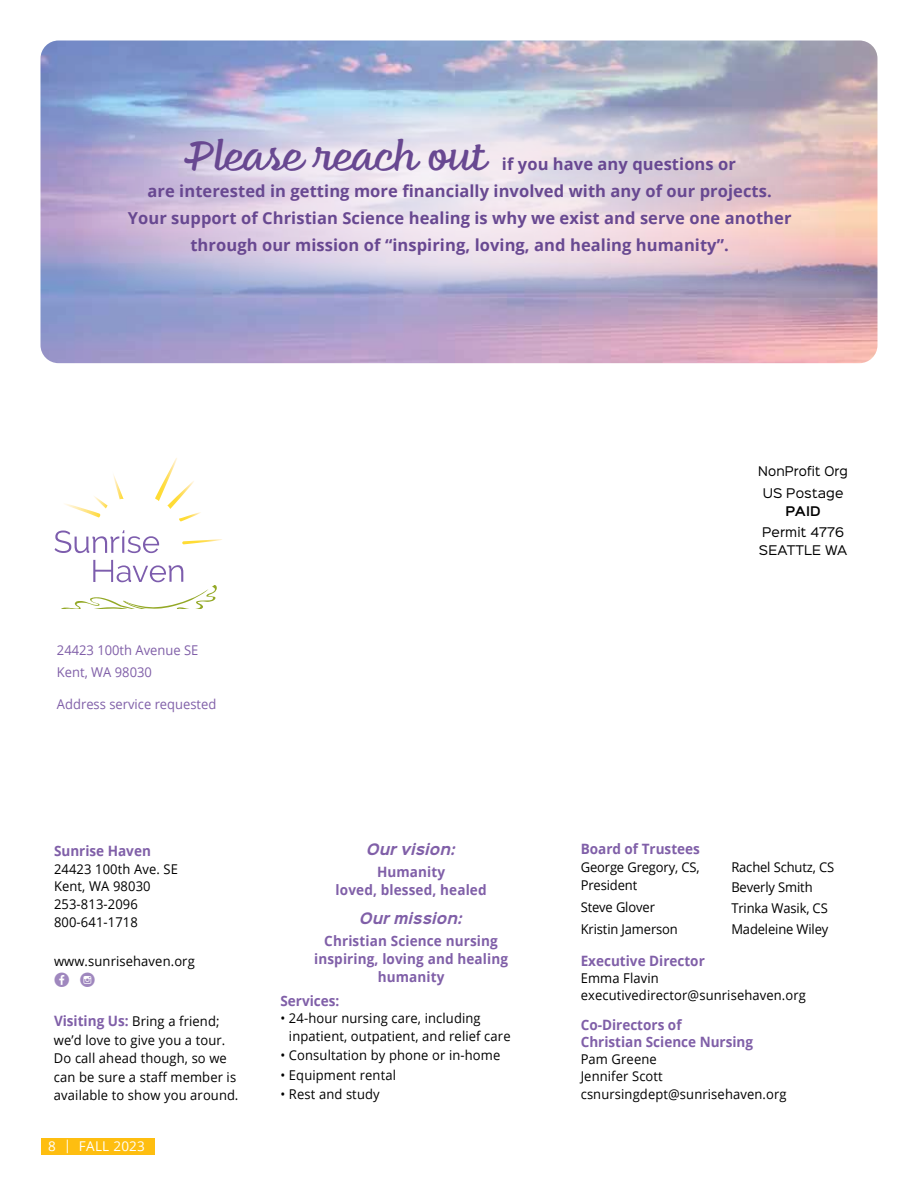
<style>
.page{position:relative;width:918px;height:1188px;background:#fff}
.page>*{position:absolute;margin:0;border:0;box-sizing:border-box;transform-origin:0 0}
.t1{font:40.5px "Feltro";color:#684891}
.t2{font:21px "Social Shapes";color:#9f87be}
.t3{font:700 16.5px "Open Sans";letter-spacing:.005em;color:#684891}
.t4{font:700 14.25px/18.3px "Open Sans";color:#805fa8;text-align:center;scale:.95 1}
.t5{font:italic 700 14.25px "Sinkin Sans 700";letter-spacing:.01em;color:#805fa8;scale:.95 1}
.t6{font:13.5px/18.6px "Open Sans";letter-spacing:.01em;color:#000;scale:.96 1}
.t7{font:13.5px/20.9px "Open Sans";letter-spacing:-.01em;color:#000;scale:.96 1}
.t8{font:13.5px/22.4px "Open Sans";color:#805fa8;scale:.96 1}
.t9{font:13.5px "Open Sans";letter-spacing:.02em;color:#fff}
.t10{font:12px/21.5px "Sinkin Sans 400";letter-spacing:.01em;color:#000;text-align:center;scale:.96 1}
.t11{font:12px/18px "Sinkin Sans 400";letter-spacing:.01em;color:#000}
.t12{font:600 12px "Sinkin Sans 600";color:#000}
.s1{font-weight:700;font-size:14.25px;color:#805fa8}
.s2{font-family:"Sinkin Sans 300";font-weight:300;font-size:11.7px}
</style>
<div class="page">
<img style="left:40px;top:40px;width:838px;height:323px">
<svg style="left:68px;top:106px;width:790px;height:188px;background:#d2c8da"></svg>
<svg style="left:55px;top:530px;width:104px;height:23px"></svg>
<svg style="left:182px;top:539px;width:40px;height:5px"></svg>
<svg style="left:155px;top:458px;width:46px;height:64px"></svg>
<svg style="left:65px;top:474px;width:59px;height:44px"></svg>
<svg style="left:61px;top:560px;width:156px;height:49px"></svg>
<div style="left:41px;top:1138px;width:114px;height:17px;background:#febe10"></div>
<h1 class="t1" style="left:183px;top:129px;width:302px">Please reach out</h1>
<p class="t3" style="left:502px;top:153px;width:236px">if you have any questions or</p>
<p class="t3" style="left:147px;top:180px;width:626px">are interested in getting more financially involved with any of our projects.</p>
<p class="t3" style="left:128px;top:207px;width:665px">Your support of Christian Science healing is why we exist and serve one another</p>
<p class="t3" style="left:190px;top:234px;width:540px">through our mission of “inspiring, loving, and healing humanity”.</p>
<p class="t8" style="left:57px;top:638px;width:149px">24423 100th Avenue SE<br>Kent, WA 98030</p>
<p class="t8" style="left:57px;top:692px;width:168px">Address service requested</p>
<p class="t4" style="left:54px;top:841px;width:104px">Sunrise Haven</p>
<p class="t6" style="left:54px;top:860px;width:131px;line-height:17.7px">24423 100th Ave. SE<br>Kent, WA 98030<br>253-813-2096<br>800-641-1718</p>
<p class="t6" style="left:54px;top:951px;width:148px">www.sunrisehaven.org</p>
<h2 class="t2" style="left:54px;top:968px;width:43px">! $</h2>
<p class="t6" style="left:54px;top:1011px;width:193px"><span class="s1">Visiting Us:</span> Bring a friend; we’d love to give you a tour.<br>Do call ahead though, so we can be sure a staff member is available to show you around<span class="s2">.</span></p>
<p class="t9" style="left:48px;top:1137px;width:98px">8 | FALL 2023</p>
<p class="t5" style="left:367px;top:842px;width:95px">OUR VISION:</p>
<p class="t4" style="left:336px;top:862px;width:160px">Humanity<br>loved, blessed, healed</p>
<p class="t5" style="left:360px;top:911px;width:109px">OUR MISSION:</p>
<p class="t4" style="left:314px;top:931px;width:206px">Christian Science nursing inspiring, loving and healing humanity</p>
<p class="t4" style="left:280px;top:991px;width:64px">Services:</p>
<p class="t6" style="left:289px;top:1009px;width:232px;line-height:17.4px;text-indent:-9px">• 24-hour nursing care, including inpatient, outpatient, and relief care</p>
<p class="t6" style="left:280px;top:1046px;width:231px">• Consultation by phone or in-home</p>
<p class="t6" style="left:280px;top:1065px;width:122px">• Equipment rental</p>
<p class="t6" style="left:280px;top:1085px;width:105px">• Rest and study</p>
<p class="t10" style="left:758px;top:460px;width:95px">NonProfit Org<br>US Postage</p>
<p class="t12" style="left:786px;top:500px;width:37px">PAID</p>
<p class="t11" style="left:759px;top:522px;width:90px">Permit 4776<br>SEATTLE WA</p>
<p class="t4" style="left:581px;top:840px;width:127px">Board of Trustees</p>
<p class="t7" style="left:581px;top:857px;width:125px;line-height:18.5px">George Gregory, CS,<br>President</p>
<p class="t7" style="left:581px;top:896px;width:103px;line-height:22px">Steve Glover<br>Kristin Jamerson</p>
<p class="t7" style="left:731px;top:856px;width:109px">Rachel Schutz, CS<br>Beverly Smith<br>Trinka Wasik, CS<br>Madeleine Wiley</p>
<p class="t4" style="left:581px;top:952px;width:132px">Executive Director</p>
<p class="t6" style="left:581px;top:970px;width:236px;line-height:17.1px">Emma Flavin executivedirector@sunrisehaven.org</p>
<p class="t4" style="left:581px;top:1017px;width:183px;line-height:16.5px;text-align:left">Co-Directors of<br>Christian Science Nursing</p>
<p class="t6" style="left:581px;top:1050px;width:216px;line-height:17.5px">Pam Greene<br>Jennifer Scott csnursingdept@sunrisehaven.org</p>
</div>
